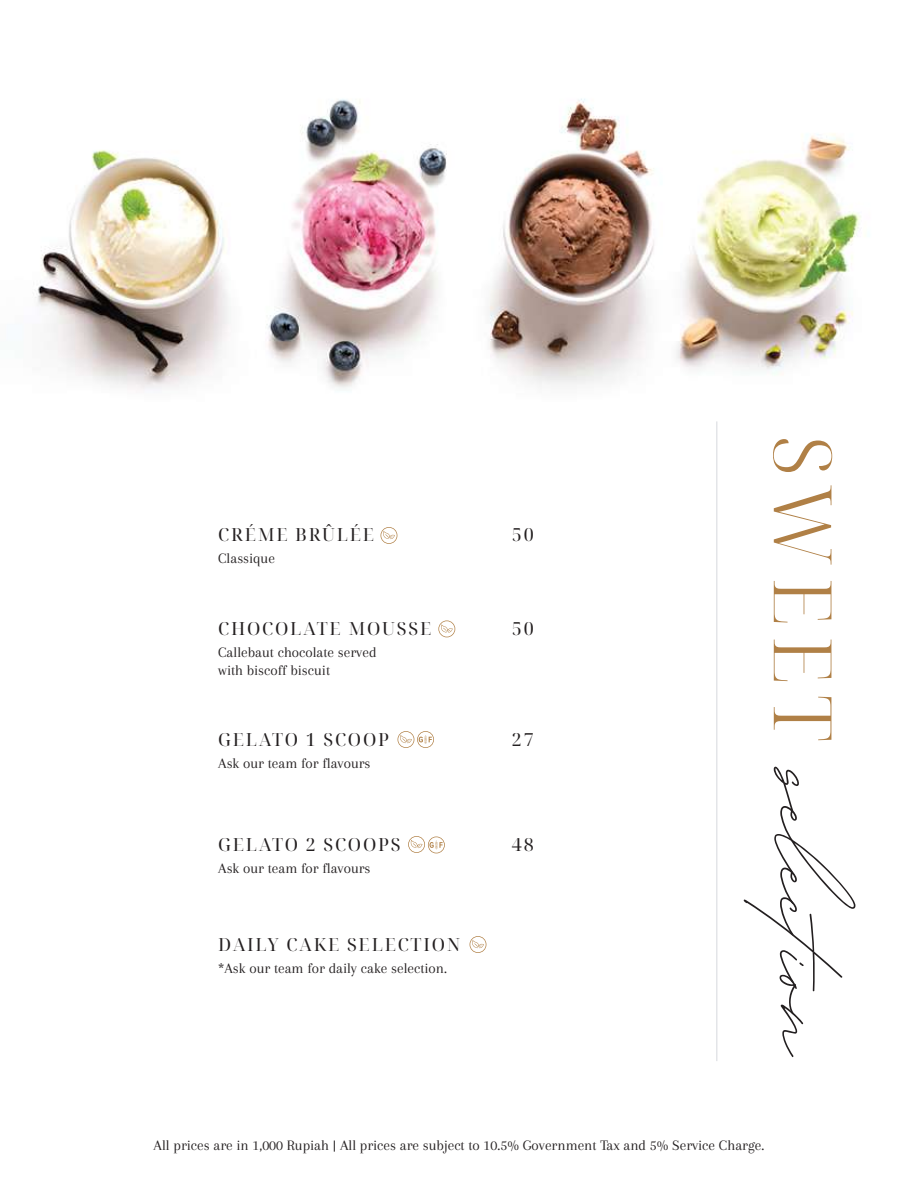
<style>
.page{position:relative;width:918px;height:1188px;background:#fff}
.page>*{position:absolute;margin:0;border:0;box-sizing:border-box;transform-origin:0 0}
.t1{font:145.65px "BD Script";color:#231f20}
.t2{font:300 80.7px "Noto Serif Display";letter-spacing:.12em;color:#b08046}
.t3{font:18px "Noto Serif Display";letter-spacing:.1em;color:#231f20}
.t4{font:15px/18.6px "Arapey";color:#231f20}
</style>
<div class="page">
<img style="left:35px;top:98px;width:826px;height:346px">
<hr style="left:716px;top:421px;width:1px;height:640px;background:#d6d8dd">
<svg style="left:470px;top:936px;width:16px;height:17px"></svg>
<svg style="left:438px;top:620px;width:17px;height:17px"></svg>
<svg style="left:381px;top:527px;width:16px;height:17px"></svg>
<svg style="left:398px;top:731px;width:36px;height:17px"></svg>
<svg style="left:408px;top:836px;width:37px;height:17px"></svg>
<p class="t3" style="left:218px;top:522px;width:157px">CRÉME BRÛLÉE</p>
<p class="t3" style="left:512px;top:522px;width:23px">50</p>
<p class="t4" style="left:218px;top:549px;width:58px">Classique</p>
<p class="t3" style="left:218px;top:616px;width:215px">CHOCOLATE MOUSSE</p>
<p class="t3" style="left:512px;top:616px;width:23px">50</p>
<p class="t4" style="left:218px;top:643px;width:160px">Callebaut chocolate served with biscoff biscuit</p>
<p class="t3" style="left:218px;top:727px;width:172px">GELATO 1 SCOOP</p>
<p class="t3" style="left:512px;top:727px;width:23px">27</p>
<p class="t4" style="left:218px;top:753px;width:154px">Ask our team for flavours</p>
<p class="t3" style="left:218px;top:832px;width:184px">GELATO 2 SCOOPS</p>
<p class="t3" style="left:512px;top:832px;width:23px">48</p>
<p class="t4" style="left:218px;top:859px;width:154px">Ask our team for flavours</p>
<p class="t3" style="left:218px;top:933px;width:244px">DAILY CAKE SELECTION</p>
<p class="t4" style="left:218px;top:959px;width:230px">*Ask our team for daily cake selection.</p>
<h2 class="t2" style="left:857px;top:434px;width:310px;rotate:90deg">SWEET</h2>
<h1 class="t1" style="left:916px;top:770px;width:294px;rotate:90deg">selection</h1>
<p class="t4" style="left:154px;top:1135px;width:612px">All prices are in 1,000 Rupiah | All prices are subject to 10.5% Government Tax and 5% Service Charge.</p>
</div>
